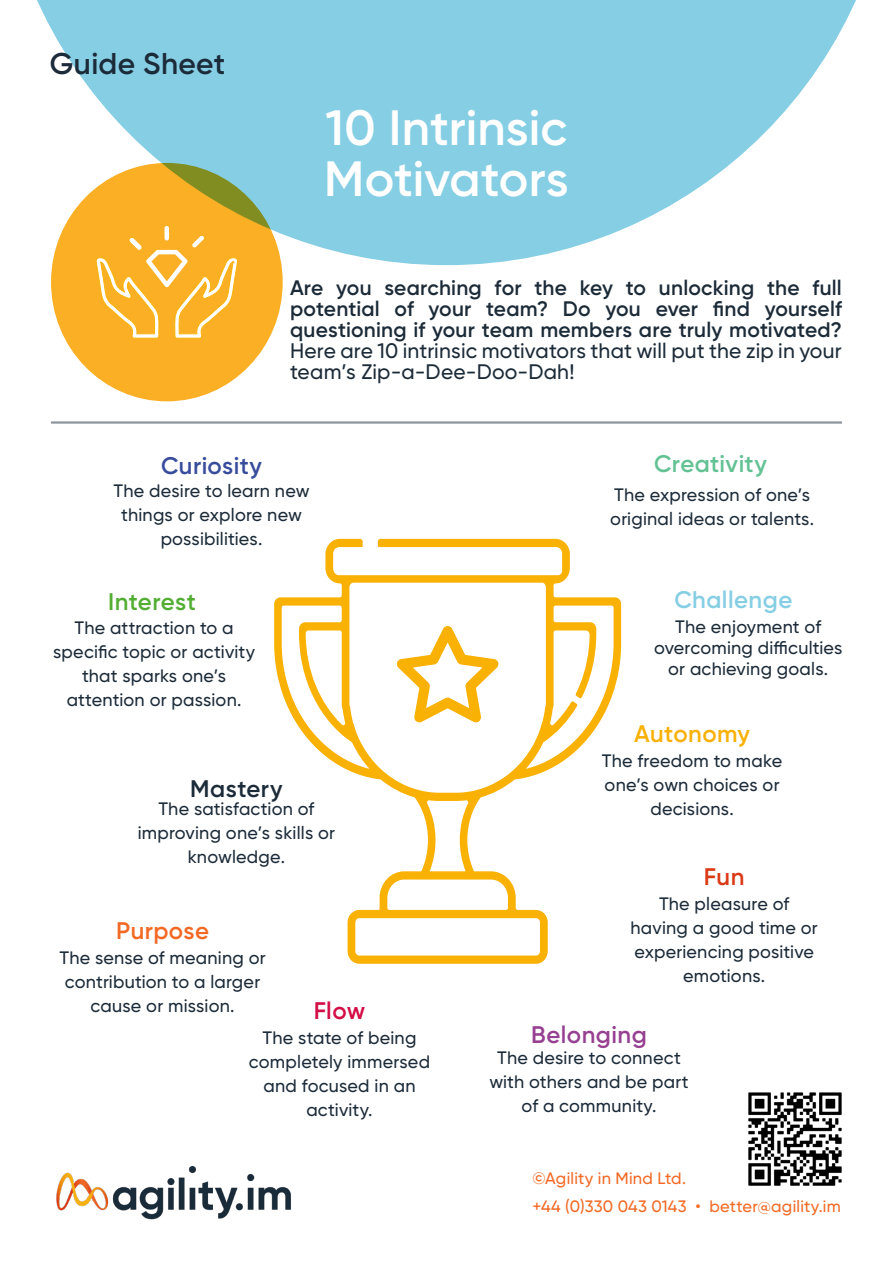
<style>
.page{position:relative;width:893px;height:1263px;background:#fff}
.page>*{position:absolute;margin:0;border:0;box-sizing:border-box;transform-origin:0 0}
.t1{font:600 49.5px/51px "Gilroy";letter-spacing:.005em;color:#fff}
.t2{font:600 30px "Gilroy";letter-spacing:.01em;color:#1c2b39}
.t3{font:600 24px "Gilroy";letter-spacing:.015em;color:#63c294}
.t4{font:600 24px "Gilroy";letter-spacing:.015em;color:#374c9c}
.t5{font:600 24px "Gilroy";letter-spacing:.02em;color:#85cee4}
.t6{font:600 24px "Gilroy";letter-spacing:.02em;color:#964091}
.t7{font:600 24px "Gilroy";letter-spacing:.015em;color:#52ae32}
.t8{font:600 24px "Gilroy";letter-spacing:.015em;color:#f9b104}
.t9{font:600 24px "Gilroy";letter-spacing:.02em;color:#1c2b39}
.t10{font:600 24px "Gilroy";letter-spacing:.015em;color:#f26924}
.t11{font:600 24px "Gilroy";color:#d30e46}
.t12{font:600 24px "Gilroy";color:#da3916}
.t13{font:600 21px/21px "Gilroy";letter-spacing:.01em;color:#1c2b38;text-align:justify}
.t14{font:500 18px/24px "Gilroy";letter-spacing:.01em;color:#1c2b39;text-align:center}
.t15{font:500 16.5px "Gilroy";letter-spacing:.015em;color:#f26924}
.s1{font-weight:500}
</style>
<div class="page">
<img style="left:56px;top:1165px;width:235px;height:55px">
<div style="left:51px;top:163px;width:232px;height:238px;background:#fbaf25;border-radius:50%"></div>
<svg style="left:37px;top:0;width:819px;height:265px;fill:#85cee4"></svg>
<hr style="left:51px;top:421px;width:791px;height:3px;background:#8e959c">
<svg style="left:274px;top:538px;width:348px;height:426px"></svg>
<svg style="left:395px;top:625px;width:105px;height:99px"></svg>
<hr style="left:165px;top:226px;width:4px;height:14px;background:#fff;border-radius:2px">
<svg style="left:96px;top:236px;width:142px;height:103px"></svg>
<img style="left:748px;top:1092px;width:94px;height:94px">
<p class="t2" style="left:50px;top:45px;width:177px">Guide Sheet</p>
<p class="t1" style="left:324px;top:102px;width:246px">10 Intrinsic<br>Motivators</p>
<p class="t13" style="left:290px;top:277px;width:553px">Are you searching for the key to unlocking the full potential of your team? Do you ever find yourself questioning if your team members are truly motivated?<br><span class="s1">Here are 10 intrinsic motivators that will put the zip in your team’s Zip-a-Dee-Doo-Dah!</span></p>
<p class="t4" style="left:161px;top:451px;width:102px">Curiosity</p>
<p class="t3" style="left:654px;top:448px;width:114px">Creativity</p>
<p class="t14" style="left:114px;top:478px;width:198px">The desire to learn new things or explore new possibilities.</p>
<p class="t7" style="left:108px;top:586px;width:89px">Interest</p>
<p class="t14" style="left:53px;top:616px;width:203px">The attraction to a specific topic or activity that sparks one’s attention or passion.</p>
<p class="t9" style="left:190px;top:773px;width:94px">Mastery</p>
<p class="t14" style="left:138px;top:797px;width:199px">The satisfaction of improving one’s skills or knowledge.</p>
<p class="t10" style="left:116px;top:915px;width:94px">Purpose</p>
<p class="t14" style="left:60px;top:945px;width:208px">The sense of meaning or contribution to a larger cause or mission.</p>
<p class="t11" style="left:314px;top:995px;width:53px">Flow</p>
<p class="t14" style="left:249px;top:1025px;width:183px">The state of being completely immersed and focused in an activity.</p>
<p class="t14" style="left:610px;top:482px;width:205px;text-align:left">The expression of one’s original ideas or talents.</p>
<p class="t5" style="left:674px;top:585px;width:119px">Challenge</p>
<p class="t14" style="left:654px;top:616px;width:190px;line-height:21px">The enjoyment of overcoming difficulties or achieving goals.</p>
<p class="t8" style="left:634px;top:719px;width:118px">Autonomy</p>
<p class="t14" style="left:602px;top:749px;width:182px">The freedom to make one’s own choices or decisions.</p>
<p class="t12" style="left:704px;top:861px;width:42px">Fun</p>
<p class="t14" style="left:630px;top:891px;width:189px">The pleasure of having a good time or experiencing positive emotions.</p>
<p class="t6" style="left:531px;top:1020px;width:117px">Belonging</p>
<p class="t14" style="left:489px;top:1046px;width:201px">The desire to connect with others and be part of a community.</p>
<p class="t15" style="left:532px;top:1168px;width:155px">©Agility in Mind Ltd.</p>
<p class="t15" style="left:532px;top:1196px;width:310px">+44 (0)330 043 0143 • better@agility.im</p>
</div>
